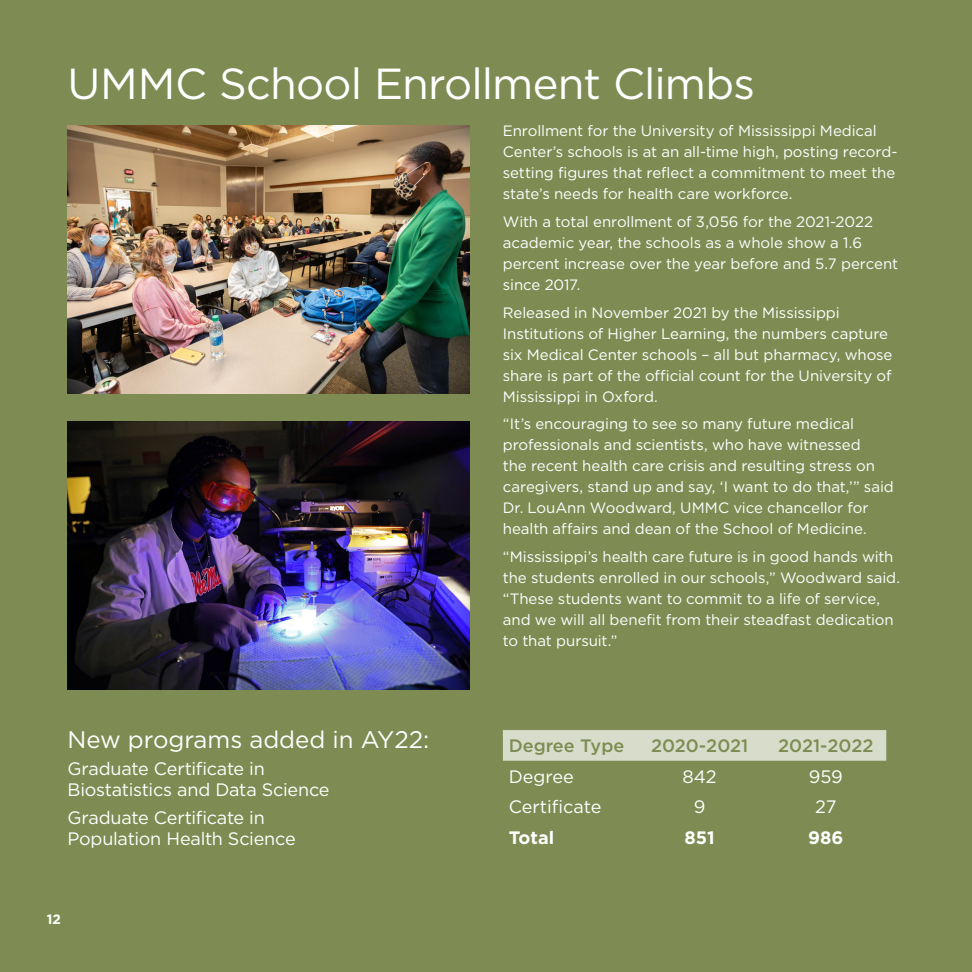
<style>
.page{position:relative;width:972px;height:972px;background:#7e8c53}
.page>*{position:absolute;margin:0;border:0;box-sizing:border-box;transform-origin:0 0}
.t1{font:43.35px "Gotham";letter-spacing:-.02em;color:#fff}
.t2{font:24px "Gotham";color:#fff}
.text{font:18px/21px "Gotham";letter-spacing:-.01em;color:#fff}
.t3{font:500 18px "Gotham";color:#7e8c53}
.t4{font:700 18px "Gotham";color:#fff}
.text-2{font:15px/21px "Gotham";letter-spacing:-.005em;color:#fff}
.t5{font:700 13.5px "Gotham";color:#fff}
</style>
<div class="page">
<img style="left:68px;top:125px;width:401px;height:268px">
<img style="left:68px;top:422px;width:401px;height:268px">
<div style="left:503px;top:730px;width:383px;height:31px;background:#d8ddcb"></div>
<p class="t1" style="left:68px;top:60px;width:689px">UMMC School Enrollment Climbs</p>
<p class="text-2" style="left:503px;top:120px;width:396px">Enrollment for the University of Mississippi Medical Center’s schools is at an all-time high, posting record&shy;setting figures that reflect a commitment to meet the state’s needs for health care workforce.</p>
<p class="text-2" style="left:503px;top:211px;width:397px">With a total enrollment of 3,056 for the 2021-2022 academic year, the schools as a whole show a 1.6 percent increase over the year before and 5.7 percent since 2017.</p>
<p class="text-2" style="left:503px;top:302px;width:391px">Released in November 2021 by the Mississippi Institutions of Higher Learning, the numbers capture six Medical Center schools – all but pharmacy, whose share is part of the official count for the University of Mississippi in Oxford.</p>
<p class="text-2" style="left:503px;top:413px;width:393px">“It’s encouraging to see so many future medical professionals and scientists, who have witnessed<br>the recent health care crisis and resulting stress on caregivers, stand up and say, ‘I want to do that,’” said Dr. LouAnn Woodward, UMMC vice chancellor for health affairs and dean of the School of Medicine.</p>
<p class="text-2" style="left:503px;top:546px;width:399px">“Mississippi’s health care future is in good hands with the students enrolled in our schools,” Woodward said. “These students want to commit to a life of service, and we will all benefit from their steadfast dedication to that pursuit.”</p>
<p class="t2" style="left:68px;top:726px;width:363px">New programs added in AY22:</p>
<p class="text" style="left:68px;top:758px;width:264px">Graduate Certificate in<br>Biostatistics and Data Science</p>
<p class="text" style="left:68px;top:807px;width:230px">Graduate Certificate in<br>Population Health Science</p>
<p class="t5" style="left:47px;top:911px;width:16px">12</p>
<p class="t3" style="left:509px;top:735px;width:117px">Degree Type</p>
<p class="t3" style="left:651px;top:735px;width:99px">2020-2021</p>
<p class="t3" style="left:778px;top:735px;width:97px">2021-2022</p>
<p class="text" style="left:509px;top:765px;width:66px">Degree</p>
<p class="text" style="left:683px;top:765px;width:36px">842</p>
<p class="text" style="left:809px;top:765px;width:36px">959</p>
<p class="text" style="left:509px;top:796px;width:94px">Certificate</p>
<p class="text" style="left:694px;top:796px;width:13px">9</p>
<p class="text" style="left:815px;top:796px;width:23px">27</p>
<p class="t4" style="left:509px;top:827px;width:47px">Total</p>
<p class="t4" style="left:685px;top:827px;width:32px">851</p>
<p class="t4" style="left:808px;top:827px;width:37px">986</p>
</div>
